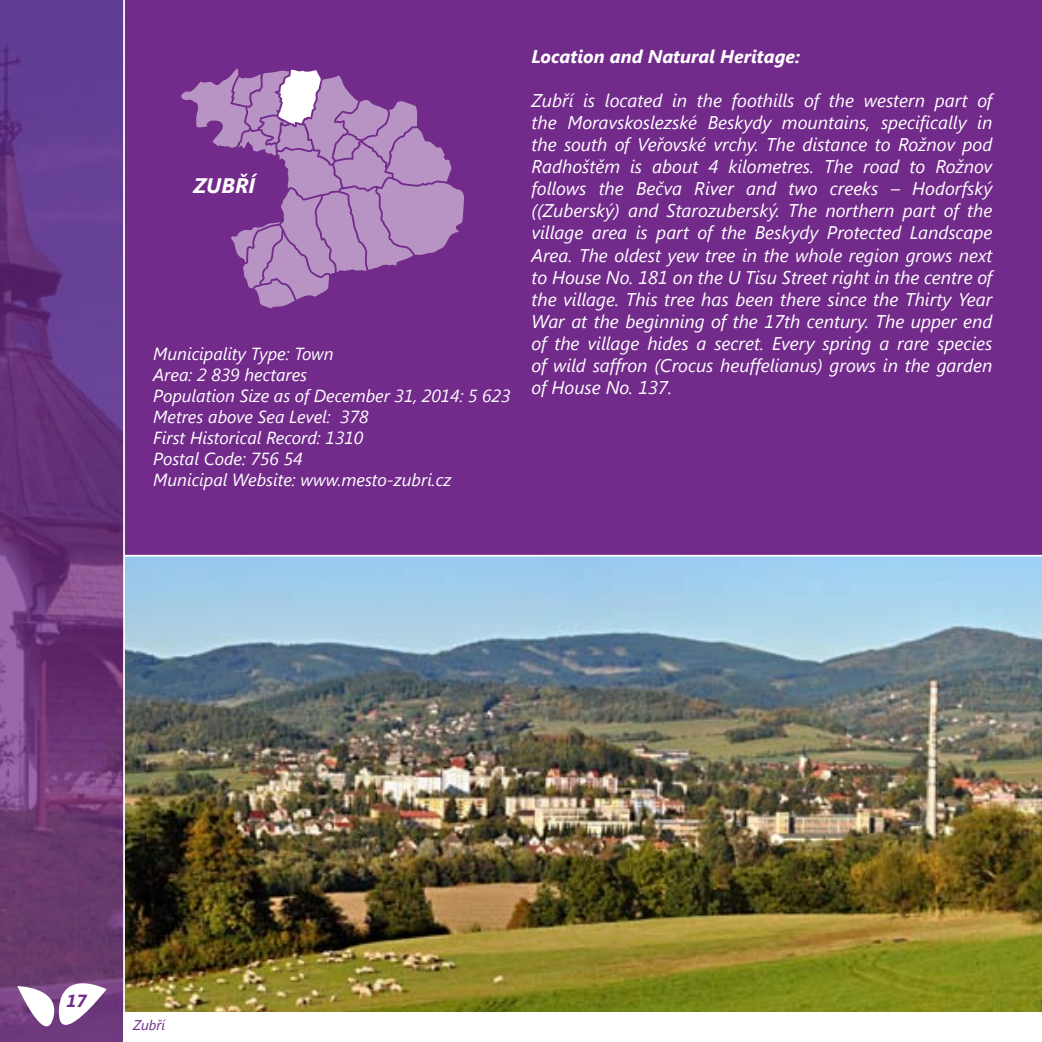
<style>
.page{position:relative;width:1042px;height:1042px;background:#722a8b}
.page>*{position:absolute;margin:0;border:0;box-sizing:border-box;transform-origin:0 0}
.t1{font:italic 700 21px "Segoe UI";color:#fff}
.t2{font:italic 18.38px/22.1px "Segoe UI";color:#fff;text-align:justify}
.t3{font:italic 700 18.38px "Segoe UI";color:#fff}
.t4{font:italic 17.5px/21px "Segoe UI";color:#fff}
.t5{font:italic 700 17.5px "Segoe UI";color:#722a8b}
.t6{font:italic 14px "Segoe UI";color:#722a8b}
</style>
<div class="page">
<img style="left:0;top:0;width:123px;height:1042px">
<img style="left:125px;top:556px;width:917px;height:456px">
<svg style="left:17px;top:982px;width:90px;height:45px"></svg>
<svg style="left:181px;top:69px;width:283px;height:239px"></svg>
<div style="left:123px;top:1012px;width:919px;height:30px;background:#fff"></div>
<hr style="left:123px;top:0;width:2px;height:1042px;background:#fff">
<hr style="left:124px;top:555px;width:918px;height:1px;background:#fff">
<p class="t1" style="left:193px;top:170px;width:63px">ZUBŘÍ</p>
<p class="t4" style="left:153px;top:342px;width:359px">Municipality Type: Town<br>Area: 2 839 hectares<br>Population Size as of December 31, 2014: 5 623<br>Metres above Sea Level: 378<br>First Historical Record: 1310<br>Postal Code: 756 54<br>Municipal Website: www.mesto-zubri.cz</p>
<p class="t3" style="left:531px;top:43px;width:270px">Location and Natural Heritage:</p>
<p class="t2" style="left:531px;top:89px;width:462px">Zubří is located in the foothills of the western part of the Moravskoslezské Beskydy mountains, specifically in the south of Veřovské vrchy. The distance to Rožnov pod Radhoštěm is about 4 kilometres. The road to Rožnov follows the Bečva River and two creeks – Hodorfský ((Zuberský) and Starozuberský. The northern part of the village area is part of the Beskydy Protected Landscape Area. The oldest yew tree in the whole region grows next to House No. 181 on the U Tisu Street right in the centre of the village. This tree has been there since the Thirty Year War at the beginning of the 17th century. The upper end of the village hides a secret. Every spring a rare species of wild saffron (Crocus heuffelianus) grows in the garden of House No. 137.</p>
<p class="t5" style="left:66px;top:988px;width:22px">17</p>
<p class="t6" style="left:133px;top:1015px;width:33px">Zubří</p>
</div>
